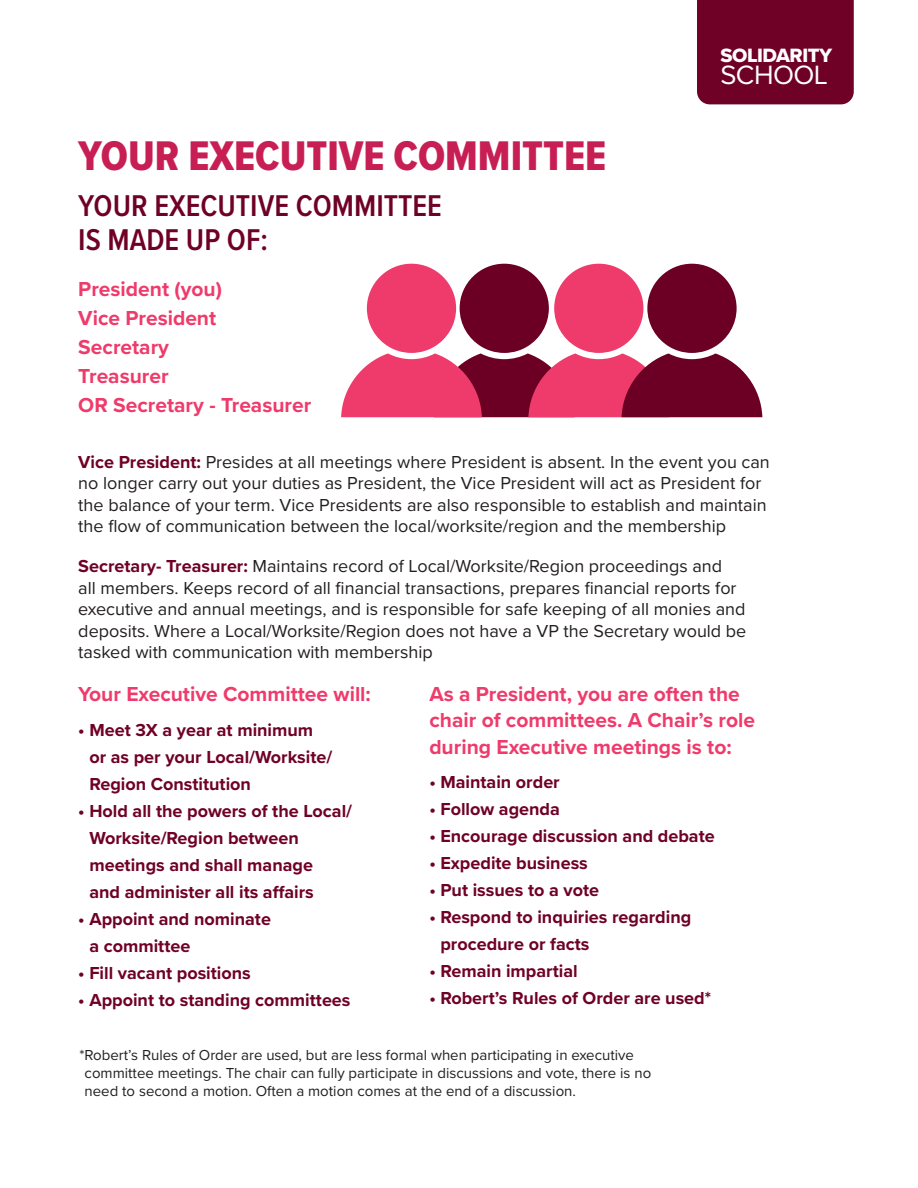
<style>
.page{position:relative;width:918px;height:1188px;background:#fff}
.page>*{position:absolute;margin:0;border:0;box-sizing:border-box;transform-origin:0 0}
.t1{font:42.9px "Proxima Nova Cond Extrabld";color:#c71e54}
.t2{font:600 31.2px "Proxima Nova Cond";color:#6f0126}
.t3{font:27.45px "Proxima Nova";letter-spacing:-.02em;color:#fff}
.t4{font:700 21px/26.1px "Proxima Nova";color:#ef3b6b}
.t5{font:19.95px "Proxima Nova Extrabld";letter-spacing:-.02em;color:#fff}
.t6{font:18px/21.6px "Proxima Nova";color:#231f20}
.t7{font:700 18px/27px "Proxima Nova";color:#6f0126}
.t8{font:15px/18px "Proxima Nova";color:#231f20}
.s1{font-weight:700;color:#6f0126}
</style>
<div class="page">
<svg style="left:341px;top:264px;width:421px;height:153px"></svg>
<div style="left:697px;top:0;width:157px;height:104px;background:#6f0126"></div>
<p class="t5" style="left:720px;top:40px;width:113px">SOLIDARITY</p>
<p class="t3" style="left:720px;top:55px;width:109px">SCHOOL</p>
<p class="t1" style="left:78px;top:124px;width:529px">YOUR EXECUTIVE COMMITTEE</p>
<p class="t2" style="left:78px;top:182px;width:365px">YOUR EXECUTIVE COMMITTEE</p>
<p class="t2" style="left:78px;top:217px;width:191px">IS MADE UP OF:</p>
<p class="t4" style="left:78px;top:276px;width:145px">President (you)</p>
<p class="t4" style="left:78px;top:305px;width:139px">Vice President</p>
<p class="t4" style="left:78px;top:334px;width:92px">Secretary</p>
<p class="t4" style="left:78px;top:363px;width:92px">Treasurer</p>
<p class="t4" style="left:78px;top:392px;width:234px">OR Secretary - Treasurer</p>
<p class="t6" style="left:78px;top:450px;width:693px"><span class="s1">Vice President:</span> Presides at all meetings where President is absent. In the event you can no longer carry out your duties as President, the Vice President will act as President for the balance of your term. Vice Presidents are also responsible to establish and maintain the flow of communication between the local/worksite/region and the membership</p>
<p class="t6" style="left:78px;top:554px;width:670px"><span class="s1">Secretary- Treasurer:</span> Maintains record of Local/Worksite/Region proceedings and<br>all members. Keeps record of all financial transactions, prepares financial reports for executive and annual meetings, and is responsible for safe keeping of all monies and deposits. Where a Local/Worksite/Region does not have a VP the Secretary would be tasked with communication with membership</p>
<p class="t4" style="left:78px;top:681px;width:294px">Your Executive Committee will:</p>
<p class="t7" style="left:89px;top:716px;width:245px;text-indent:-11px">• Meet 3X a year at minimum or as per your Local/Worksite/<br>Region Constitution</p>
<p class="t7" style="left:89px;top:797px;width:264px;text-indent:-11px">• Hold all the powers of the Local/<br>Worksite/Region between meetings and shall manage<br>and administer all its affairs</p>
<p class="t7" style="left:89px;top:905px;width:183px;text-indent:-11px">• Appoint and nominate a committee</p>
<p class="t7" style="left:78px;top:959px;width:174px">• Fill vacant positions</p>
<p class="t7" style="left:78px;top:986px;width:274px">• Appoint to standing committees</p>
<p class="t4" style="left:429px;top:681px;width:327px">As a President, you are often the chair of committees. A Chair’s role during Executive meetings is to:</p>
<p class="t7" style="left:429px;top:768px;width:132px">• Maintain order</p>
<p class="t7" style="left:429px;top:795px;width:132px">• Follow agenda</p>
<p class="t7" style="left:429px;top:822px;width:287px">• Encourage discussion and debate</p>
<p class="t7" style="left:429px;top:849px;width:160px">• Expedite business</p>
<p class="t7" style="left:429px;top:876px;width:171px">• Put issues to a vote</p>
<p class="t7" style="left:440px;top:903px;width:252px;text-indent:-11px">• Respond to inquiries regarding procedure or facts</p>
<p class="t7" style="left:429px;top:957px;width:150px">• Remain impartial</p>
<p class="t7" style="left:429px;top:984px;width:283px">• Robert’s Rules of Order are used*</p>
<p class="t8" style="left:85px;top:1045px;width:568px;text-indent:-5px">*Robert’s Rules of Order are used, but are less formal when participating in executive committee meetings. The chair can fully participate in discussions and vote, there is no need to second a motion. Often a motion comes at the end of a discussion.</p>
</div>
